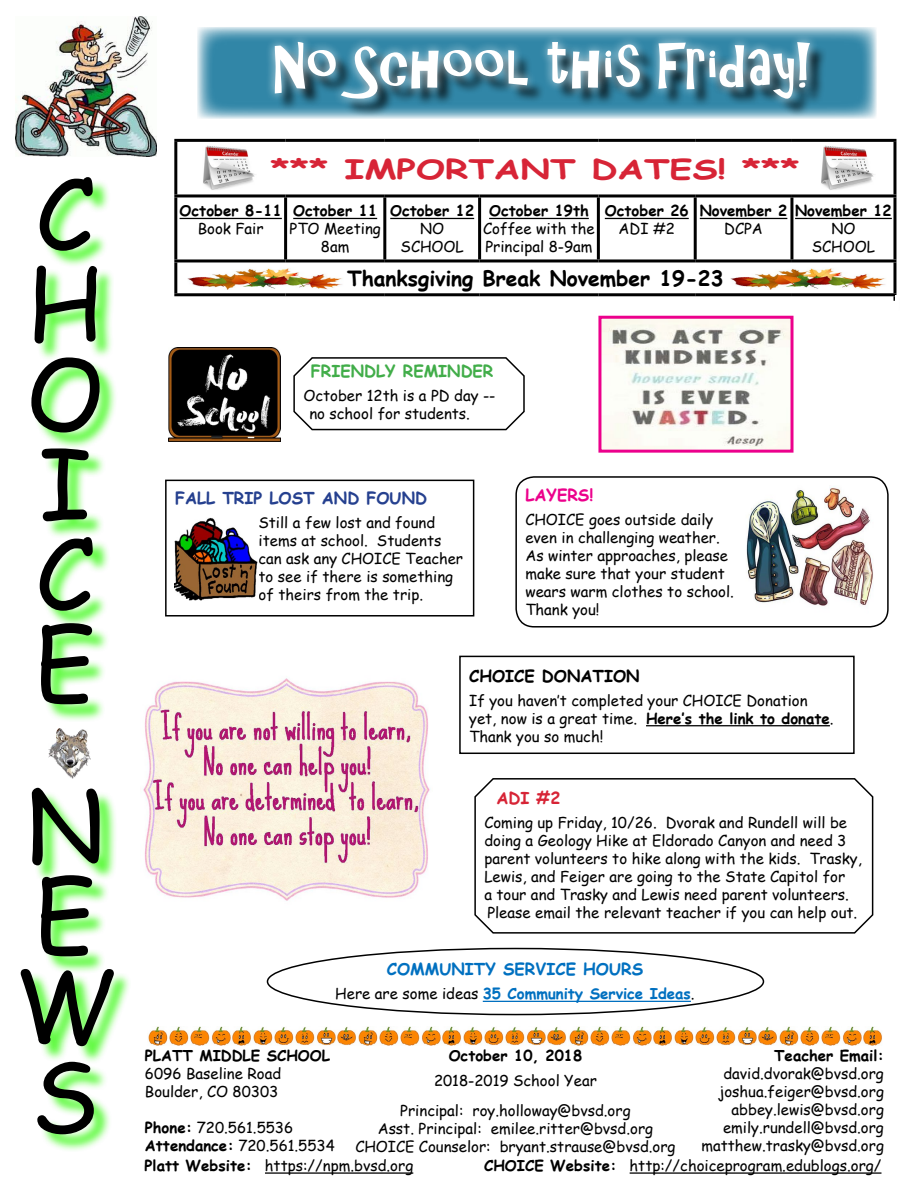
<style>
.page{position:relative;width:918px;height:1188px;background:#fff}
.page>*{position:absolute;margin:0;border:0;box-sizing:border-box;transform-origin:0 0}
.t1{font:97.5px/90px "Comic Sans MS";color:#000}
.t2{font:57.15px "ARCHRISTY";letter-spacing:.025em;color:#fff}
.t3{font:700 27px "Comic Sans MS";color:#d72436;scale:1.35 1}
.t4{font:700 21px "Comic Sans MS";color:#000}
.t5{font:700 16.5px "Comic Sans MS";color:#0070c0}
.t6{font:700 16.5px "Comic Sans MS";color:#25408f}
.t7{font:700 16.5px "Comic Sans MS";color:#41ad49}
.t8{font:700 16.5px "Comic Sans MS";color:#000}
.t9{font:700 16.5px "Comic Sans MS";color:#ec008c}
.t10{font:700 16.5px "Comic Sans MS";color:#d72436}
.t11{font:15px/18px "Comic Sans MS";color:#000}
.t12{font:700 15px "Comic Sans MS";color:#000}
.t13{font:700 15px "Comic Sans MS";color:#0070c0}
.s1{font-weight:700}
.s2{font-weight:400;color:#000}
</style>
<div class="page">
<hr style="left:174px;top:139px;width:112px;height:3px;background:#000">
<hr style="left:174px;top:142px;width:3px;height:52px;background:#000">
<hr style="left:286px;top:139px;width:99px;height:3px;background:#000">
<hr style="left:385px;top:139px;width:95px;height:3px;background:#000">
<hr style="left:480px;top:139px;width:118px;height:3px;background:#000">
<hr style="left:598px;top:139px;width:97px;height:3px;background:#000">
<hr style="left:695px;top:139px;width:97px;height:3px;background:#000">
<hr style="left:792px;top:139px;width:104px;height:3px;background:#000">
<hr style="left:893px;top:142px;width:3px;height:52px;background:#000">
<hr style="left:174px;top:194px;width:112px;height:3px;background:#000">
<hr style="left:174px;top:197px;width:3px;height:62px;background:#000">
<hr style="left:286px;top:194px;width:99px;height:3px;background:#000">
<hr style="left:284px;top:197px;width:3px;height:62px;background:#000">
<hr style="left:385px;top:194px;width:95px;height:3px;background:#000">
<hr style="left:383px;top:197px;width:3px;height:62px;background:#000">
<hr style="left:480px;top:194px;width:118px;height:3px;background:#000">
<hr style="left:478px;top:197px;width:3px;height:62px;background:#000">
<hr style="left:598px;top:194px;width:97px;height:3px;background:#000">
<hr style="left:597px;top:197px;width:3px;height:62px;background:#000">
<hr style="left:695px;top:194px;width:97px;height:3px;background:#000">
<hr style="left:694px;top:197px;width:3px;height:62px;background:#000">
<hr style="left:792px;top:194px;width:104px;height:3px;background:#000">
<hr style="left:790px;top:197px;width:3px;height:62px;background:#000">
<hr style="left:893px;top:197px;width:3px;height:62px;background:#000">
<hr style="left:174px;top:259px;width:112px;height:3px;background:#000">
<hr style="left:174px;top:262px;width:3px;height:31px;background:#000">
<hr style="left:286px;top:259px;width:99px;height:3px;background:#000">
<hr style="left:385px;top:259px;width:95px;height:3px;background:#000">
<hr style="left:480px;top:259px;width:118px;height:3px;background:#000">
<hr style="left:598px;top:259px;width:97px;height:3px;background:#000">
<hr style="left:695px;top:259px;width:97px;height:3px;background:#000">
<hr style="left:792px;top:259px;width:104px;height:3px;background:#000">
<hr style="left:893px;top:262px;width:3px;height:31px;background:#000">
<hr style="left:174px;top:293px;width:112px;height:3px;background:#000">
<hr style="left:286px;top:293px;width:99px;height:3px;background:#000">
<hr style="left:385px;top:293px;width:95px;height:3px;background:#000">
<hr style="left:480px;top:293px;width:118px;height:3px;background:#000">
<hr style="left:598px;top:293px;width:97px;height:3px;background:#000">
<hr style="left:695px;top:293px;width:97px;height:3px;background:#000">
<hr style="left:792px;top:293px;width:104px;height:3px;background:#000">
<svg style="left:176px;top:295px;width:720px;height:6px"></svg>
<hr style="left:180px;top:218px;width:102px;height:1px;background:#000">
<hr style="left:293px;top:218px;width:84px;height:1px;background:#000">
<hr style="left:390px;top:218px;width:84px;height:1px;background:#000">
<hr style="left:489px;top:218px;width:100px;height:1px;background:#000">
<hr style="left:605px;top:218px;width:84px;height:1px;background:#000">
<hr style="left:700px;top:218px;width:87px;height:1px;background:#000">
<hr style="left:795px;top:218px;width:97px;height:1px;background:#000">
<img style="left:821px;top:146px;width:53px;height:44px">
<img style="left:203px;top:146px;width:52px;height:44px">
<img style="left:16px;top:16px;width:140px;height:141px">
<hr style="left:630px;top:1172px;width:251px;height:2px;background:#000">
<hr style="left:265px;top:1172px;width:148px;height:2px;background:#000">
<img style="left:143px;top:678px;width:287px;height:223px">
<div style="left:515px;top:476px;width:374px;height:152px;border:2px solid #000;border-radius:18px"></div>
<div style="left:23px;top:180px;width:109px;height:973px;background:#2df904;opacity:.75"></div>
<svg style="left:197px;top:27px;width:680px;height:92px;background:#73adc3"></svg>
<div style="left:277px;top:45px;width:551px;height:72px;background:#000;opacity:.75"></div>
<div style="left:265px;top:32px;width:554px;height:77px;background:#fff;opacity:.75"></div>
<img style="left:746px;top:486px;width:127px;height:120px">
<div style="left:165px;top:480px;width:309px;height:137px;border:2px solid #000"></div>
<img style="left:674px;top:1027px;width:103px;height:18px">
<img style="left:602px;top:320px;width:188px;height:129px">
<div style="left:598px;top:316px;width:196px;height:137px;border:3px solid #ec008c"></div>
<hr style="left:646px;top:725px;width:184px;height:1px;background:#000">
<div style="left:459px;top:656px;width:396px;height:98px;border:2px solid #000"></div>
<hr style="left:483px;top:1001px;width:208px;height:1px;background:#0070c0">
<div style="left:267px;top:948px;width:497px;height:67px;border:2px solid #000;border-radius:50%"></div>
<svg style="left:293px;top:357px;width:232px;height:74px"></svg>
<img style="left:779px;top:1027px;width:103px;height:18px">
<img style="left:174px;top:517px;width:84px;height:83px">
<svg style="left:474px;top:778px;width:400px;height:156px"></svg>
<img style="left:187px;top:268px;width:155px;height:22px">
<img style="left:569px;top:1027px;width:103px;height:18px">
<img style="left:253px;top:1027px;width:313px;height:18px">
<img style="left:148px;top:1027px;width:103px;height:18px">
<img style="left:169px;top:347px;width:112px;height:95px">
<img style="left:730px;top:268px;width:155px;height:22px">
<h1 class="t1" style="left:26px;top:166px;width:79px">C<br>H<br>O<br>I<br>C<br>E</h1>
<h1 class="t1" style="left:14px;top:778px;width:103px">N<br>E<br>W<br>S</h1>
<h2 class="t2" style="left:273px;top:32px;width:542px">No School this Friday!</h2>
<h3 class="t3" style="left:271px;top:149px;width:394px">*** IMPORTANT DATES! ***</h3>
<p class="t12" style="left:180px;top:200px;width:104px">October 8-11</p>
<p class="t11" style="left:198px;top:220px;width:68px">Book Fair</p>
<p class="t12" style="left:489px;top:200px;width:101px">October 19th</p>
<p class="t11" style="left:483px;top:220px;width:113px">Coffee with the<br>Principal 8-9am</p>
<p class="t12" style="left:293px;top:200px;width:85px">October 11</p>
<p class="t11" style="left:290px;top:220px;width:93px;text-align:center">PTO Meeting<br>8am</p>
<p class="t12" style="left:390px;top:200px;width:85px">October 12</p>
<p class="t11" style="left:401px;top:220px;width:65px;text-align:center">NO<br>SCHOOL</p>
<p class="t12" style="left:605px;top:200px;width:85px">October 26</p>
<p class="t11" style="left:619px;top:220px;width:58px">ADI #2</p>
<p class="t12" style="left:700px;top:200px;width:89px">November 2</p>
<p class="t11" style="left:724px;top:220px;width:40px">DCPA</p>
<p class="t12" style="left:795px;top:200px;width:98px">November 12</p>
<p class="t11" style="left:812px;top:220px;width:65px;text-align:center">NO<br>SCHOOL</p>
<h3 class="t4" style="left:347px;top:263px;width:378px">Thanksgiving Break November 19-23</h3>
<p class="t7" style="left:311px;top:358px;width:184px">FRIENDLY REMINDER</p>
<p class="t11" style="left:309px;top:386px;width:188px;text-indent:-6px">October 12th is a PD day -- no school for students.</p>
<p class="t6" style="left:175px;top:486px;width:253px">FALL TRIP LOST AND FOUND</p>
<p class="t11" style="left:259px;top:513px;width:206px">Still a few lost and found items at school. Students can ask any CHOICE Teacher to see if there is something of theirs from the trip.</p>
<p class="t9" style="left:525px;top:482px;width:69px">LAYERS!</p>
<p class="t11" style="left:525px;top:510px;width:210px">CHOICE goes outside daily even in challenging weather.<br>As winter approaches, please make sure that your student wears warm clothes to school.<br>Thank you!</p>
<p class="t8" style="left:469px;top:664px;width:172px">CHOICE DONATION</p>
<p class="t11" style="left:469px;top:691px;width:366px">If you haven’t completed your CHOICE Donation yet, now is a great time. <span class="s1">Here’s the link to donate</span>.<br>Thank you so much!</p>
<p class="t10" style="left:496px;top:786px;width:66px">ADI #2</p>
<p class="t11" style="left:484px;top:813px;width:379px">Coming up Friday, 10/26. Dvorak and Rundell will be doing a Geology Hike at Eldorado Canyon and need 3 parent volunteers to hike along with the kids. Trasky, Lewis, and Feiger are going to the State Capitol for<br>a tour and Trasky and Lewis need parent volunteers.<br>Please email the relevant teacher if you can help out.</p>
<p class="t5" style="left:387px;top:957px;width:258px">COMMUNITY SERVICE HOURS</p>
<p class="t13" style="left:335px;top:983px;width:361px"><span class="s2">Here are some ideas</span> 35 Community Service Ideas<span class="s2">.</span></p>
<p class="t12" style="left:145px;top:1044px;width:187px">PLATT MIDDLE SCHOOL</p>
<p class="t11" style="left:145px;top:1064px;width:138px">6096 Baseline Road<br>Boulder, CO 80303</p>
<p class="t11" style="left:145px;top:1118px;width:191px"><span class="s1">Phone:</span> 720.561.5536<br><span class="s1">Attendance:</span> 720.561.5534</p>
<p class="t12" style="left:774px;top:1044px;width:111px">Teacher Email:</p>
<p class="t11" style="left:701px;top:1064px;width:184px;text-align:right">david.dvorak@bvsd.org joshua.feiger@bvsd.org abbey.lewis@bvsd.org emily.rundell@bvsd.org matthew.trasky@bvsd.org</p>
<p class="t12" style="left:449px;top:1044px;width:135px">October 10, 2018</p>
<p class="t11" style="left:400px;top:1065px;width:232px;line-height:30px;text-align:center">2018-2019 School Year<br>Principal: roy.holloway@bvsd.org</p>
<p class="t11" style="left:378px;top:1119px;width:277px">Asst. Principal: emilee.ritter@bvsd.org</p>
<p class="t11" style="left:355px;top:1137px;width:322px">CHOICE Counselor: bryant.strause@bvsd.org</p>
<p class="t11" style="left:145px;top:1156px;width:270px"><span class="s1">Platt Website:</span> https://npm.bvsd.org</p>
<p class="t11" style="left:484px;top:1156px;width:399px"><span class="s1">CHOICE Website:</span> http://choiceprogram.edublogs.org/</p>
</div>
